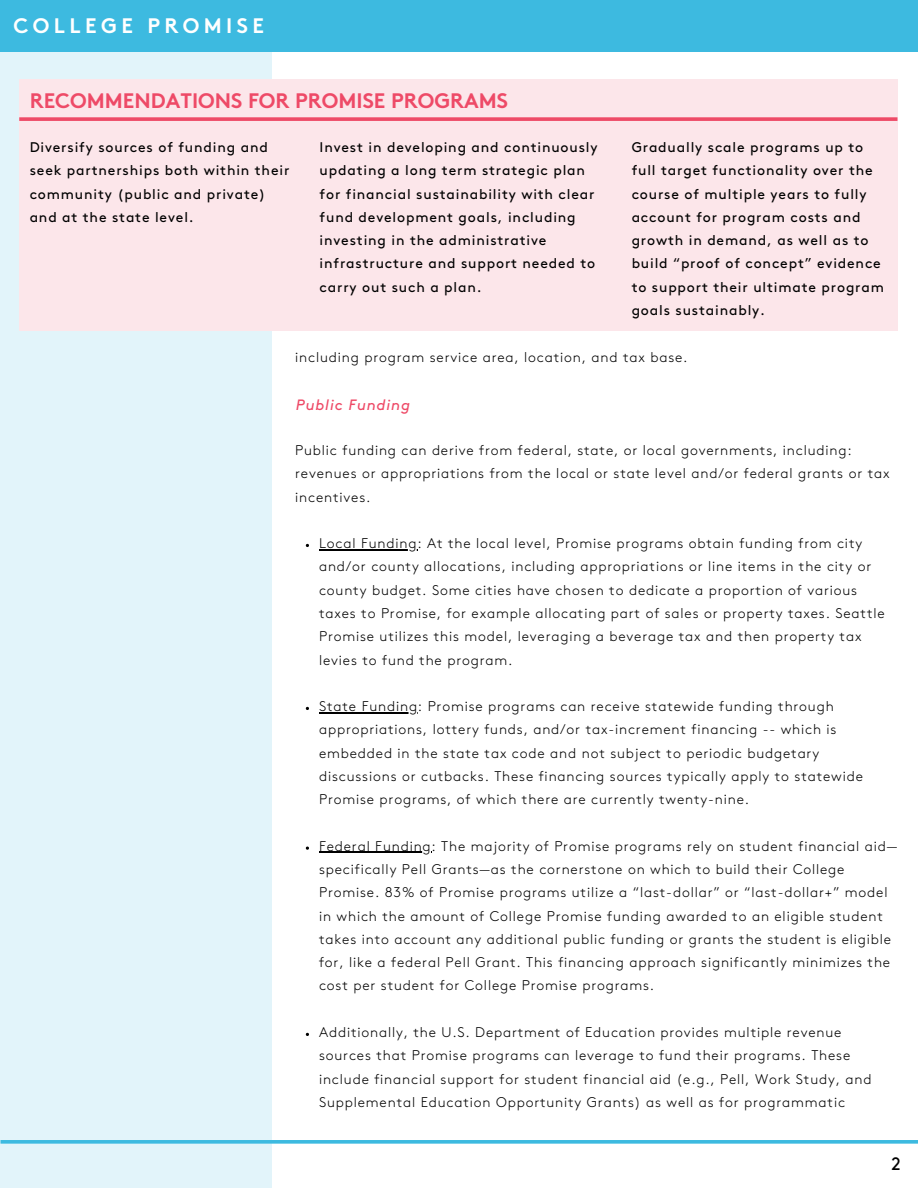
<style>
.page{position:relative;width:918px;height:1188px;background:#fff}
.page>*{position:absolute;margin:0;border:0;box-sizing:border-box;transform-origin:0 0}
.t1{font:700 21px "Brown";color:#ee4a67}
.t2{font:21px "Brown Bold Alt";letter-spacing:.21em;color:#fff}
.t3{font:18px "Brown";color:#000}
.t4{font:italic 15px "Brown";letter-spacing:.06em;color:#ee4a67}
.t5{font:300 13.95px/23.2px "Brown";letter-spacing:.06em;color:#000}
.t6{font:13.95px/23.2px "Brown Regular Alt";letter-spacing:.06em;color:#000}
</style>
<div class="page">
<div style="left:0;top:51px;width:272px;height:1137px;background:#e2f4fa"></div>
<svg style="left:0;top:1140px;width:918px;height:4px;background:#4dbfe2"></svg>
<hr style="left:319px;top:549px;width:98px;height:1px;background:#000">
<hr style="left:319px;top:712px;width:99px;height:1px;background:#000">
<hr style="left:319px;top:852px;width:113px;height:1px;background:#000">
<div style="left:0;top:0;width:918px;height:52px;background:#3dbae0"></div>
<div style="left:19px;top:79px;width:878px;height:252px;background:#fce6ea"></div>
<svg style="left:19px;top:117px;width:878px;height:4px;background:#ef5872"></svg>
<h1 class="t2" style="left:14px;top:18px;width:252px">COLLEGE PROMISE</h1>
<h1 class="t1" style="left:30px;top:93px;width:480px">RECOMMENDATIONS FOR PROMISE PROGRAMS</h1>
<p class="t6" style="left:30px;top:136px;width:261px">Diversify sources of funding and seek partnerships both within their community (public and private) and at the state level.</p>
<p class="t6" style="left:320px;top:136px;width:280px">Invest in developing and continuously updating a long term strategic plan for financial sustainability with clear fund development goals, including investing in the administrative infrastructure and support needed to carry out such a plan.</p>
<p class="t6" style="left:632px;top:136px;width:254px">Gradually scale programs up to full target functionality over the course of multiple years to fully account for program costs and growth in demand, as well as to build “proof of concept” evidence to support their ultimate program goals sustainably.</p>
<p class="t5" style="left:295px;top:346px;width:394px">including program service area, location, and tax base.</p>
<p class="t4" style="left:296px;top:399px;width:116px">Public Funding</p>
<p class="t5" style="left:295px;top:439px;width:596px">Public funding can derive from federal, state, or local governments, including: revenues or appropriations from the local or state level and/or federal grants or tax incentives.</p>
<p class="t5" style="left:319px;top:532px;width:567px">Local Funding: At the local level, Promise programs obtain funding from city and/or county allocations, including appropriations or line items in the city or county budget. Some cities have chosen to dedicate a proportion of various taxes to Promise, for example allocating part of sales or property taxes. Seattle Promise utilizes this model, leveraging a beverage tax and then property tax levies to fund the program.</p>
<p class="t5" style="left:319px;top:695px;width:546px">State Funding: Promise programs can receive statewide funding through appropriations, lottery funds, and/or tax-increment financing -- which is embedded in the state tax code and not subject to periodic budgetary discussions or cutbacks. These financing sources typically apply to statewide Promise programs, of which there are currently twenty-nine.</p>
<p class="t5" style="left:319px;top:835px;width:580px">Federal Funding: The majority of Promise programs rely on student financial aid— specifically Pell Grants—as the cornerstone on which to build their College Promise. 83% of Promise programs utilize a “last-dollar” or “last-dollar+” model in which the amount of College Promise funding awarded to an eligible student takes into account any additional public funding or grants the student is eligible for, like a federal Pell Grant. This financing approach significantly minimizes the cost per student for College Promise programs.</p>
<p class="t5" style="left:319px;top:1021px;width:554px">Additionally, the U.S. Department of Education provides multiple revenue sources that Promise programs can leverage to fund their programs. These include financial support for student financial aid (e.g., Pell, Work Study, and Supplemental Education Opportunity Grants) as well as for programmatic</p>
<p class="t3" style="left:891px;top:1156px;width:11px">2</p>
</div>
